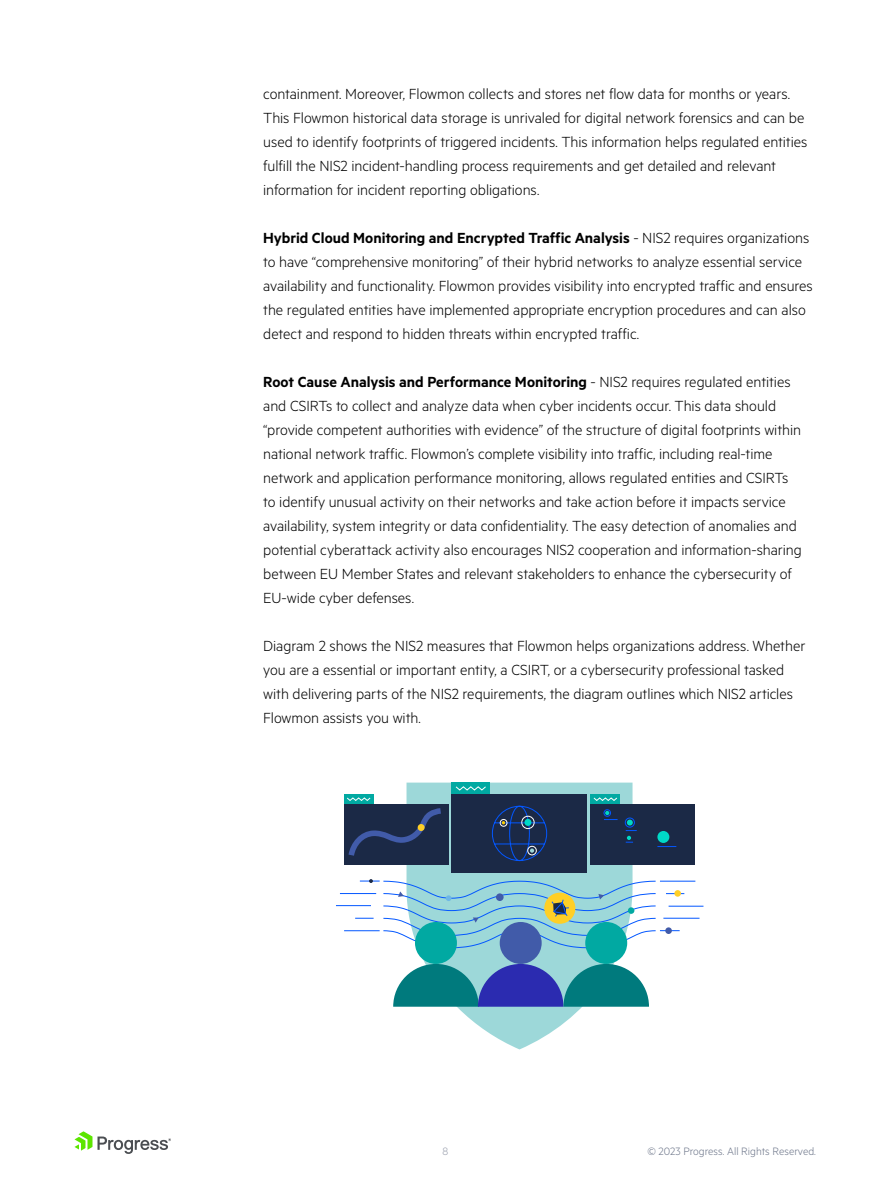
<style>
.page{position:relative;width:891px;height:1188px;background:#fff}
.page>*{position:absolute;margin:0;border:0;box-sizing:border-box;transform-origin:0 0}
.t1{font:300 16.5px/24px "Metric";letter-spacing:-.005em;color:#000}
.t2{font:300 12px "Metric";color:#6c7589}
.t3{font:300 12px "Metric";color:#989eac}
.s1{font-weight:600}
</style>
<div class="page">
<svg style="left:74px;top:1131px;width:97px;height:23px"></svg>
<svg style="left:407px;top:783px;width:226px;height:266px;fill:#9dd8d9"></svg>
<div style="left:344px;top:804px;width:105px;height:60px;background:#1b2946"></div>
<div style="left:344px;top:795px;width:30px;height:9px;background:#01a9a2"></div>
<svg style="left:347px;top:797px;width:100px;height:59px"></svg>
<div style="left:452px;top:794px;width:135px;height:78px;background:#1b2946"></div>
<div style="left:452px;top:783px;width:38px;height:11px;background:#01a9a2"></div>
<svg style="left:455px;top:786px;width:31px;height:5px"></svg>
<svg style="left:492px;top:805px;width:55px;height:56px"></svg>
<div style="left:527px;top:846px;width:10px;height:9px;border:1px solid #fff;border-radius:50%"></div>
<div style="left:590px;top:804px;width:105px;height:60px;background:#1b2946"></div>
<div style="left:590px;top:795px;width:30px;height:9px;background:#01a9a2"></div>
<svg style="left:593px;top:797px;width:24px;height:4px"></svg>
<div style="left:604px;top:809px;width:7px;height:8px;border:1px solid #0357ff;border-radius:50%"></div>
<svg style="left:603px;top:811px;width:34px;height:32px"></svg>
<div style="left:657px;top:831px;width:12px;height:12px;background:#00d9c7;border-radius:50%"></div>
<svg style="left:657px;top:846px;width:19px;height:1px"></svg>
<div style="left:415px;top:922px;width:42px;height:42px;background:#01a9a2;border-radius:50%"></div>
<div style="left:500px;top:922px;width:42px;height:42px;background:#415ba9;border-radius:50%"></div>
<div style="left:585px;top:922px;width:42px;height:42px;background:#01a9a2;border-radius:50%"></div>
<svg style="left:393px;top:964px;width:256px;height:43px"></svg>
<hr style="left:663px;top:918px;width:37px;height:1px;background:#0357ff">
<hr style="left:660px;top:881px;width:35px;height:1px;background:#0357ff">
<hr style="left:669px;top:906px;width:34px;height:1px;background:#0357ff">
<hr style="left:340px;top:893px;width:36px;height:1px;background:#0357ff">
<hr style="left:344px;top:930px;width:36px;height:1px;background:#0357ff">
<hr style="left:336px;top:905px;width:35px;height:1px;background:#0357ff">
<svg style="left:355px;top:879px;width:329px;height:70px"></svg>
<p class="t1" style="left:263px;top:81px;width:546px">containment. Moreover, Flowmon collects and stores net flow data for months or years.<br>This Flowmon historical data storage is unrivaled for digital network forensics and can be used to identify footprints of triggered incidents. This information helps regulated entities fulfill the NIS2 incident-handling process requirements and get detailed and relevant information for incident reporting obligations.</p>
<p class="t1" style="left:263px;top:225px;width:551px"><span class="s1">Hybrid Cloud Monitoring and Encrypted Traffic Analysis</span> - NIS2 requires organizations to have “comprehensive monitoring” of their hybrid networks to analyze essential service availability and functionality. Flowmon provides visibility into encrypted traffic and ensures the regulated entities have implemented appropriate encryption procedures and can also detect and respond to hidden threats within encrypted traffic.</p>
<p class="t1" style="left:263px;top:369px;width:540px"><span class="s1">Root Cause Analysis and Performance Monitoring</span> - NIS2 requires regulated entities and CSIRTs to collect and analyze data when cyber incidents occur. This data should “provide competent authorities with evidence” of the structure of digital footprints within national network traffic. Flowmon’s complete visibility into traffic, including real-time network and application performance monitoring, allows regulated entities and CSIRTs to identify unusual activity on their networks and take action before it impacts service availability, system integrity or data confidentiality. The easy detection of anomalies and potential cyberattack activity also encourages NIS2 cooperation and information-sharing between EU Member States and relevant stakeholders to enhance the cybersecurity of EU-wide cyber defenses.</p>
<p class="t1" style="left:263px;top:633px;width:544px">Diagram 2 shows the NIS2 measures that Flowmon helps organizations address. Whether you are a essential or important entity, a CSIRT, or a cybersecurity professional tasked with delivering parts of the NIS2 requirements, the diagram outlines which NIS2 articles Flowmon assists you with.</p>
<p class="t3" style="left:443px;top:1144px;width:7px">8</p>
<p class="t2" style="left:647px;top:1144px;width:170px">© 2023 Progress. All Rights Reserved.</p>
</div>
